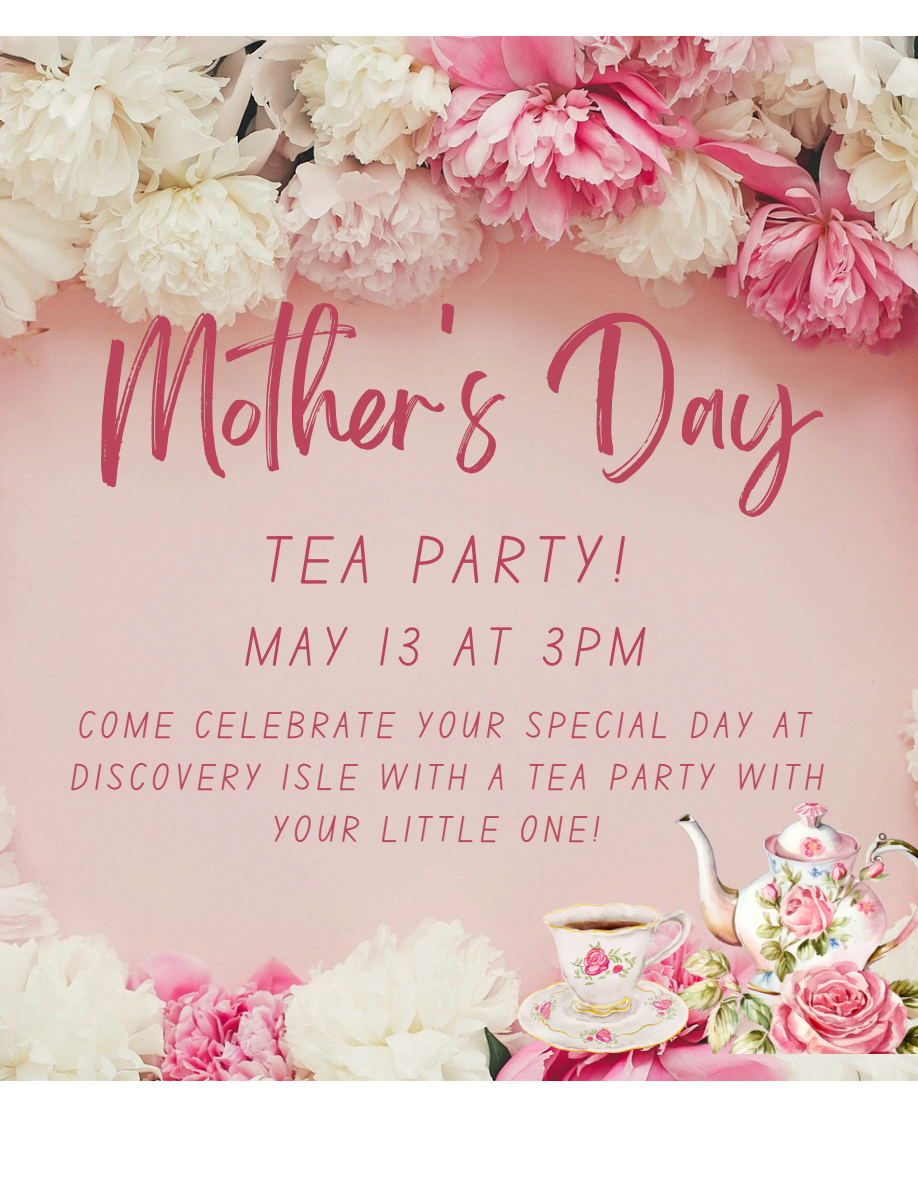
<style>
.page{position:relative;width:918px;height:1188px;background:#fff}
.page>*{position:absolute;margin:0;border:0;box-sizing:border-box;transform-origin:0 0}
.t1{font:111.9px "Brightwall";color:#ba455c}
.t2{font:68.25px "Canva School Font";letter-spacing:.165em;color:#ba455c}
.t3{font:55.8px "Canva School Font";letter-spacing:.165em;color:#ba455c}
.t4{font:37.65px/51.9px "Canva School Font";letter-spacing:.165em;color:#ba455c;text-align:center}
</style>
<div class="page">
<img style="left:0;top:37px;width:918px;height:1044px">
<img style="left:662px;top:802px;width:256px;height:252px">
<img style="left:519px;top:903px;width:172px;height:150px">
<h3 class="t1" style="left:102px;top:365px;width:715px">Mother's Day</h3>
<p class="t2" style="left:263px;top:531px;width:364px">TEA PARTY!</p>
<p class="t3" style="left:245px;top:623px;width:402px">MAY 13 AT 3PM</p>
<p class="t4" style="left:71px;top:705px;width:754px">COME CELEBRATE YOUR SPECIAL DAY AT<br>DISCOVERY ISLE WITH A TEA PARTY WITH<br>YOUR LITTLE ONE!</p>
</div>
